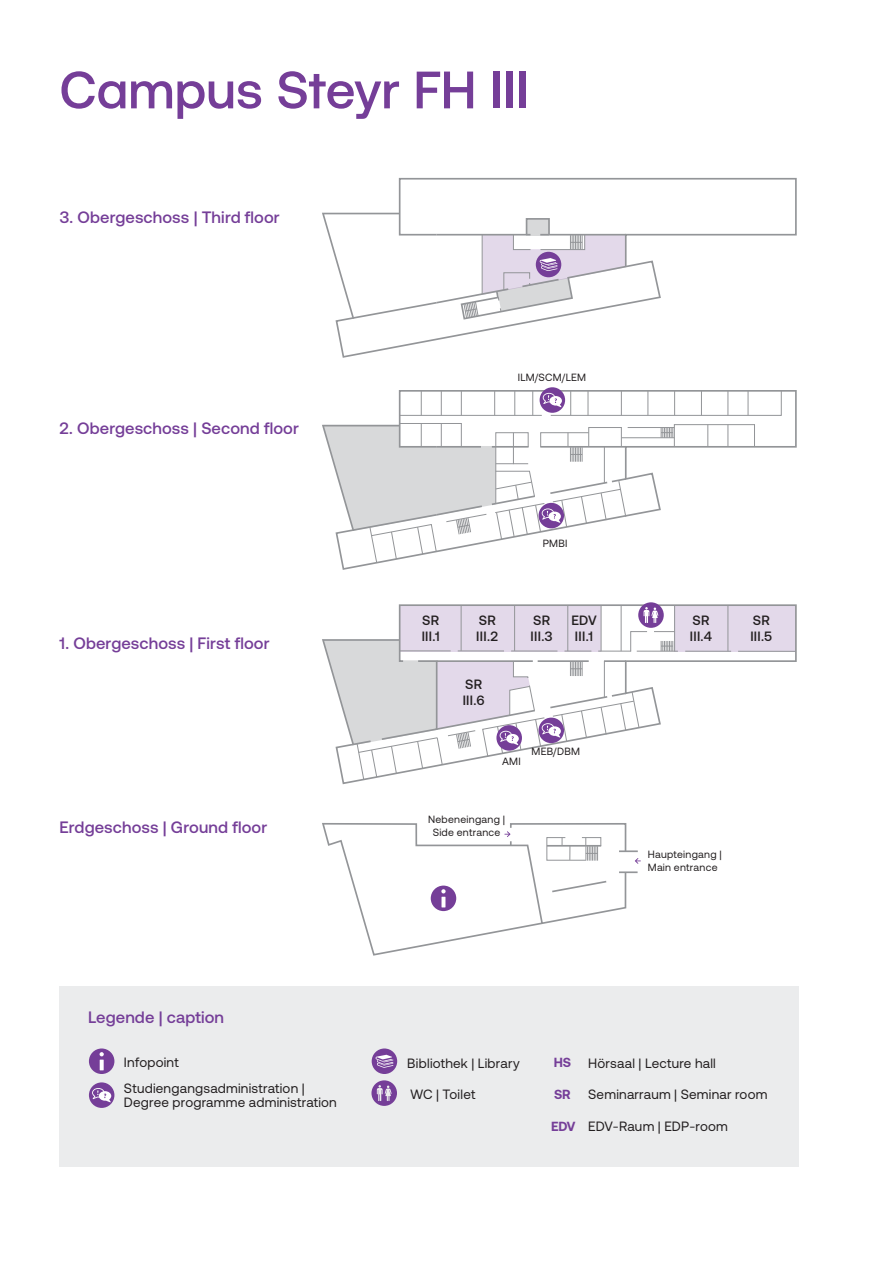
<style>
.page{position:relative;width:893px;height:1263px;background:#fff}
.page>*{position:absolute;margin:0;border:0;box-sizing:border-box;transform-origin:0 0}
.t1{font:500 52.5px "Aeonik";color:#753e98}
.t2{font:500 16.5px "Aeonik";letter-spacing:.005em;color:#753e98}
.t3{font:13.5px/14.2px "Aeonik";letter-spacing:.015em;color:#231f20}
.t4{font:500 13.5px/16.2px "Aeonik";letter-spacing:.02em;color:#231f20}
.t5{font:700 13.2px "Aeonik";color:#753e98}
.t6{font:10.5px/12.6px "Aeonik";letter-spacing:.025em;color:#231f20;text-align:center}
.s1{font-weight:700;font-size:13.2px;color:#753e98}
</style>
<div class="page">
<div style="left:60px;top:986px;width:739px;height:181px;background:#ebeced"></div>
<svg style="left:341px;top:389px;width:456px;height:181px"></svg>
<svg style="left:661px;top:428px;width:12px;height:9px"></svg>
<hr style="left:400px;top:415px;width:142px;height:1px;background:#939598">
<svg style="left:421px;top:391px;width:1px;height:24px"></svg>
<svg style="left:441px;top:391px;width:1px;height:24px"></svg>
<svg style="left:461px;top:391px;width:1px;height:24px"></svg>
<svg style="left:494px;top:391px;width:1px;height:24px"></svg>
<svg style="left:514px;top:391px;width:1px;height:24px"></svg>
<svg style="left:532px;top:391px;width:1px;height:24px"></svg>
<div style="left:674px;top:424px;width:81px;height:23px;border:1px solid #939598"></div>
<svg style="left:727px;top:425px;width:1px;height:22px"></svg>
<svg style="left:707px;top:425px;width:1px;height:22px"></svg>
<hr style="left:628px;top:427px;width:46px;height:1px;background:#939598">
<hr style="left:621px;top:437px;width:53px;height:1px;background:#939598">
<svg style="left:342px;top:604px;width:455px;height:181px"></svg>
<hr style="left:738px;top:651px;width:58px;height:1px;background:#939598">
<hr style="left:685px;top:651px;width:46px;height:1px;background:#939598">
<hr style="left:637px;top:651px;width:41px;height:1px;background:#939598">
<hr style="left:727px;top:605px;width:1px;height:46px;background:#939598">
<div style="left:372px;top:1048px;width:25px;height:26px;background:#753e98;border-radius:50%"></div>
<svg style="left:375px;top:1055px;width:18px;height:13px"></svg>
<div style="left:89px;top:1082px;width:25px;height:26px;background:#753e98;border-radius:50%"></div>
<svg style="left:92px;top:1088px;width:19px;height:14px"></svg>
<div style="left:89px;top:1048px;width:25px;height:26px;background:#753e98;border-radius:50%"></div>
<svg style="left:100px;top:1052px;width:4px;height:4px"></svg>
<svg style="left:100px;top:1060px;width:4px;height:10px"></svg>
<svg style="left:371px;top:1080px;width:26px;height:26px"></svg>
<svg style="left:322px;top:177px;width:475px;height:181px"></svg>
<svg style="left:322px;top:823px;width:319px;height:133px"></svg>
<svg style="left:441px;top:897px;width:4px;height:10px"></svg>
<div style="left:540px;top:387px;width:25px;height:26px;background:#753e98;border-radius:50%"></div>
<svg style="left:543px;top:390px;width:239px;height:26px"></svg>
<svg style="left:322px;top:423px;width:306px;height:141px"></svg>
<svg style="left:322px;top:602px;width:353px;height:178px"></svg>
<h1 class="t1" style="left:60px;top:61px;width:471px">Campus Steyr FH III</h1>
<p class="t2" style="left:60px;top:208px;width:222px">3. Obergeschoss | Third floor</p>
<p class="t2" style="left:60px;top:419px;width:241px">2. Obergeschoss | Second floor</p>
<p class="t2" style="left:60px;top:633px;width:211px">1. Obergeschoss | First floor</p>
<p class="t2" style="left:60px;top:818px;width:209px">Erdgeschoss | Ground floor</p>
<p class="t2" style="left:88px;top:1008px;width:138px">Legende | caption</p>
<p class="t3" style="left:124px;top:1055px;width:56px">Infopoint</p>
<p class="t3" style="left:124px;top:1081px;width:214px">Studiengangsadministration |<br>Degree programme administration</p>
<p class="t6" style="left:518px;top:371px;width:70px">ILM/SCM/LEM</p>
<p class="t6" style="left:543px;top:537px;width:26px">PMBI</p>
<p class="t4" style="left:422px;top:612px;width:20px">SR<br>III.1</p>
<p class="t4" style="left:476px;top:612px;width:23px">SR<br>III.2</p>
<p class="t4" style="left:531px;top:612px;width:24px">SR<br>III.3</p>
<p class="t4" style="left:690px;top:612px;width:24px">SR<br>III.4</p>
<p class="t4" style="left:571px;top:612px;width:27px">EDV<br>III.1</p>
<p class="t4" style="left:750px;top:612px;width:23px">SR<br>III.5</p>
<p class="t4" style="left:463px;top:676px;width:23px">SR<br>III.6</p>
<p class="t6" style="left:502px;top:755px;width:20px">AMI</p>
<p class="t6" style="left:531px;top:745px;width:50px">MEB/DBM</p>
<p class="t6" style="left:428px;top:813px;width:78px">Nebeneingang |<br>Side entrance</p>
<p class="t6" style="left:648px;top:848px;width:75px;text-align:left">Haupteingang |<br>Main entrance</p>
<p class="t3" style="left:407px;top:1056px;width:114px">Bibliothek | Library</p>
<p class="t3" style="left:410px;top:1087px;width:66px">WC | Toilet</p>
<p class="t5" style="left:554px;top:1055px;width:19px">HS</p>
<p class="t3" style="left:588px;top:1056px;width:129px">Hörsaal | Lecture hall</p>
<p class="t5" style="left:554px;top:1087px;width:18px">SR</p>
<p class="t3" style="left:588px;top:1087px;width:181px">Seminarraum | Seminar room</p>
<p class="t3" style="left:551px;top:1119px;width:178px"><span class="s1">EDV</span> EDV-Raum | EDP-room</p>
</div>
